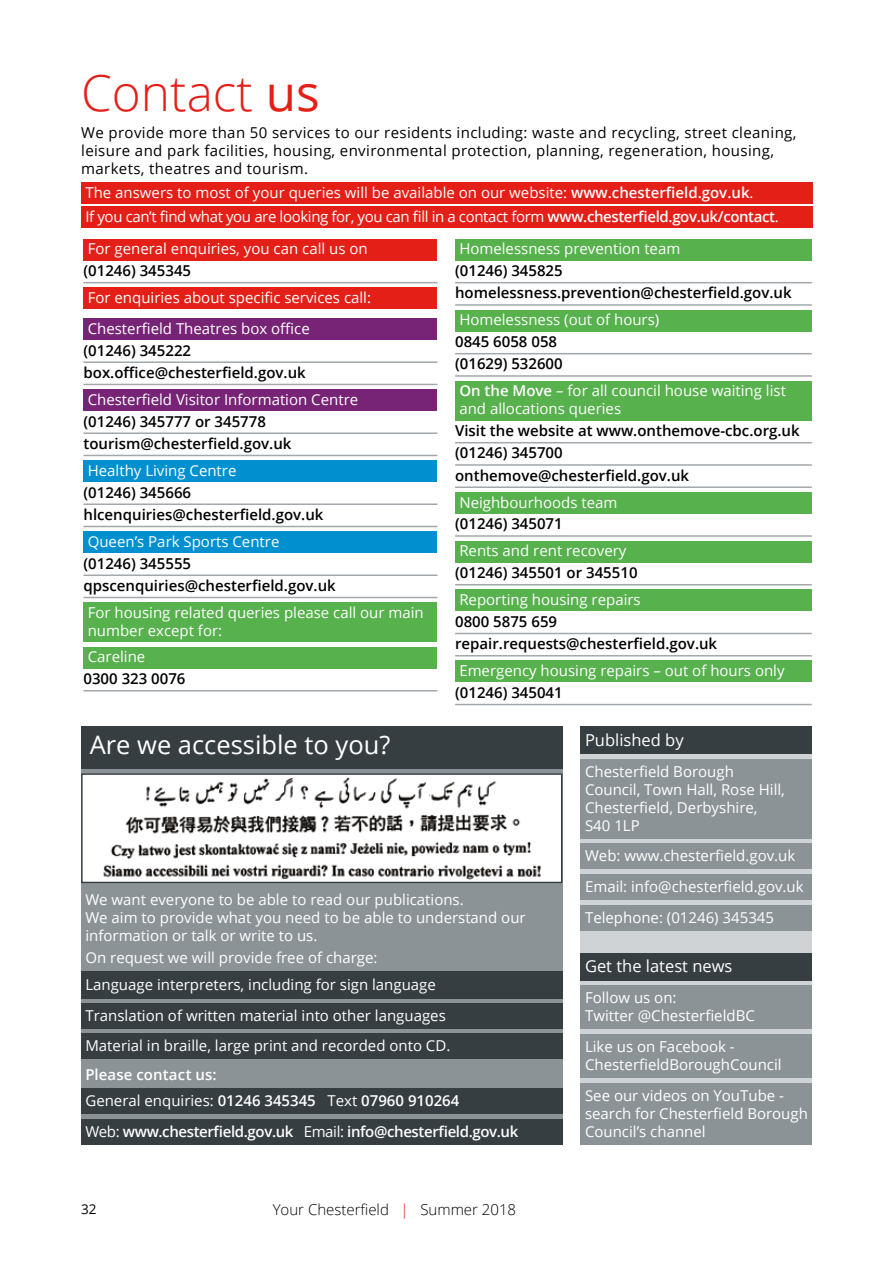
<style>
.page{position:relative;width:893px;height:1263px;background:#fff}
.page>*{position:absolute;margin:0;border:0;box-sizing:border-box;transform-origin:0 0}
.t1{font:300 49.5px "Open Sans";color:#e41f18}
.t2{font:25.5px "Open Sans";color:#fff}
.t3{font:16.5px "Open Sans";color:#fff}
.t4{font:15px/18px "Open Sans";color:#fff}
.t5{font:600 15px/22.2px "Open Sans";color:#000}
.t6{font:15px/18px "Open Sans";letter-spacing:.025em;color:#000}
.t7{font:600 15px/26.5px "Open Sans";color:#fff}
.t8{font:600 15px "Open Sans";letter-spacing:-.025em;color:#fff}
.t9{font:300 15px "Open Sans";color:#000}
.t10{font:13.5px "Open Sans";color:#000}
.s1{font-weight:400}
.s2{font-weight:600}
.s3{color:#e41f18}
</style>
<div class="page">
<div style="left:580px;top:737px;width:232px;height:370px;background:#cfd3d5"></div>
<div style="left:81px;top:756px;width:481px;height:380px;background:#8c9396"></div>
<div style="left:81px;top:182px;width:732px;height:22px;background:#e41f18"></div>
<div style="left:81px;top:206px;width:732px;height:22px;background:#e41f18"></div>
<div style="left:81px;top:726px;width:481px;height:43px;background:#373e42"></div>
<div style="left:81px;top:971px;width:481px;height:27px;background:#373e42"></div>
<div style="left:81px;top:1003px;width:481px;height:25px;background:#373e42"></div>
<div style="left:81px;top:1033px;width:481px;height:26px;background:#373e42"></div>
<div style="left:81px;top:1088px;width:481px;height:26px;background:#373e42"></div>
<div style="left:81px;top:1119px;width:481px;height:26px;background:#373e42"></div>
<div style="left:82px;top:774px;width:480px;height:108px;background:#fff"></div>
<img style="left:103px;top:778px;width:438px;height:102px">
<div style="left:81px;top:773px;width:481px;height:110px;border:1px solid #373e42"></div>
<div style="left:581px;top:727px;width:231px;height:27px;background:#373e42"></div>
<div style="left:581px;top:759px;width:231px;height:79px;background:#8c9396"></div>
<div style="left:581px;top:843px;width:231px;height:26px;background:#8c9396"></div>
<div style="left:581px;top:874px;width:231px;height:26px;background:#8c9396"></div>
<div style="left:581px;top:905px;width:231px;height:26px;background:#8c9396"></div>
<div style="left:581px;top:953px;width:231px;height:28px;background:#373e42"></div>
<div style="left:581px;top:985px;width:231px;height:26px;background:#8c9396"></div>
<div style="left:581px;top:1003px;width:231px;height:26px;background:#8c9396"></div>
<div style="left:581px;top:1034px;width:231px;height:44px;background:#8c9396"></div>
<div style="left:581px;top:1083px;width:231px;height:61px;background:#8c9396"></div>
<div style="left:83px;top:239px;width:354px;height:21px;background:#e41f18"></div>
<hr style="left:83px;top:282px;width:354px;height:1px;background:#a2a8ab">
<div style="left:83px;top:288px;width:354px;height:21px;background:#e41f18"></div>
<div style="left:83px;top:318px;width:354px;height:22px;background:#782476"></div>
<hr style="left:83px;top:361px;width:354px;height:2px;background:#a2a8ab">
<hr style="left:83px;top:384px;width:354px;height:1px;background:#a2a8ab">
<div style="left:83px;top:389px;width:354px;height:22px;background:#782476"></div>
<hr style="left:83px;top:432px;width:354px;height:2px;background:#a2a8ab">
<hr style="left:83px;top:455px;width:354px;height:1px;background:#a2a8ab">
<div style="left:83px;top:460px;width:354px;height:22px;background:#0090d0"></div>
<hr style="left:83px;top:503px;width:354px;height:2px;background:#a2a8ab">
<hr style="left:83px;top:526px;width:354px;height:1px;background:#a2a8ab">
<div style="left:83px;top:531px;width:354px;height:22px;background:#0090d0"></div>
<hr style="left:83px;top:574px;width:354px;height:2px;background:#a2a8ab">
<hr style="left:83px;top:597px;width:354px;height:1px;background:#a2a8ab">
<div style="left:83px;top:602px;width:354px;height:40px;background:#57b14d"></div>
<div style="left:83px;top:647px;width:354px;height:21px;background:#57b14d"></div>
<hr style="left:83px;top:690px;width:354px;height:1px;background:#a2a8ab">
<div style="left:455px;top:239px;width:357px;height:21px;background:#57b14d"></div>
<hr style="left:455px;top:282px;width:357px;height:1px;background:#a2a8ab">
<hr style="left:455px;top:304px;width:357px;height:2px;background:#a2a8ab">
<div style="left:455px;top:310px;width:357px;height:21px;background:#57b14d"></div>
<hr style="left:455px;top:353px;width:357px;height:1px;background:#a2a8ab">
<hr style="left:455px;top:375px;width:357px;height:2px;background:#a2a8ab">
<div style="left:455px;top:381px;width:357px;height:39px;background:#57b14d"></div>
<hr style="left:455px;top:442px;width:357px;height:1px;background:#a2a8ab">
<hr style="left:455px;top:464px;width:357px;height:2px;background:#a2a8ab">
<hr style="left:455px;top:486px;width:357px;height:2px;background:#a2a8ab">
<div style="left:455px;top:492px;width:357px;height:22px;background:#57b14d"></div>
<hr style="left:455px;top:535px;width:357px;height:2px;background:#a2a8ab">
<div style="left:455px;top:541px;width:357px;height:21px;background:#57b14d"></div>
<hr style="left:455px;top:584px;width:357px;height:1px;background:#a2a8ab">
<div style="left:455px;top:590px;width:357px;height:21px;background:#57b14d"></div>
<hr style="left:455px;top:633px;width:357px;height:1px;background:#a2a8ab">
<hr style="left:455px;top:655px;width:357px;height:1px;background:#a2a8ab">
<div style="left:455px;top:661px;width:357px;height:21px;background:#57b14d"></div>
<hr style="left:455px;top:704px;width:357px;height:1px;background:#a2a8ab">
<h1 class="t1" style="left:81px;top:59px;width:240px">Contact <span class="s1">us</span></h1>
<p class="t6" style="left:81px;top:123px;width:717px">We provide more than 50 services to our residents including: waste and recycling, street cleaning, leisure and park facilities, housing, environmental protection, planning, regeneration, housing, markets, theatres and tourism.</p>
<p class="t4" style="left:85px;top:180px;width:695px;line-height:24px">The answers to most of your queries will be available on our website: <span class="s2">www.chesterfield.gov.uk</span>.<br>If you can’t find what you are looking for, you can fill in a contact form <span class="s2">www.chesterfield.gov.uk/contact</span>.</p>
<p class="t4" style="left:88px;top:240px;width:281px">For general enquiries, you can call us on</p>
<p class="t5" style="left:83px;top:259px;width:109px">(01246) 345345</p>
<p class="t4" style="left:88px;top:282px;width:285px;line-height:30.8px">For enquiries about specific services call:<br>Chesterfield Theatres box office</p>
<p class="t5" style="left:83px;top:339px;width:224px">(01246) 345222 box.office@chesterfield.gov.uk</p>
<p class="t4" style="left:88px;top:390px;width:272px">Chesterfield Visitor Information Centre</p>
<p class="t5" style="left:83px;top:410px;width:209px">(01246) 345777 or 345778 tourism@chesterfield.gov.uk</p>
<p class="t4" style="left:88px;top:461px;width:150px">Healthy Living Centre</p>
<p class="t5" style="left:83px;top:481px;width:241px">(01246) 345666 hlcenquiries@chesterfield.gov.uk</p>
<p class="t4" style="left:88px;top:532px;width:193px">Queen’s Park Sports Centre</p>
<p class="t5" style="left:83px;top:552px;width:254px">(01246) 345555 qpscenquiries@chesterfield.gov.uk</p>
<p class="t4" style="left:88px;top:603px;width:338px">For housing related queries please call our main number except for:</p>
<p class="t4" style="left:88px;top:648px;width:59px">Careline</p>
<p class="t5" style="left:83px;top:667px;width:104px">0300 323 0076</p>
<p class="t4" style="left:459px;top:240px;width:222px">Homelessness prevention team</p>
<p class="t5" style="left:455px;top:259px;width:338px">(01246) 345825 homelessness.prevention@chesterfield.gov.uk</p>
<p class="t4" style="left:459px;top:311px;width:201px">Homelessness (out of hours)</p>
<p class="t5" style="left:455px;top:330px;width:109px">0845 6058 058 (01629) 532600</p>
<p class="t4" style="left:459px;top:382px;width:328px"><span class="s2">On the Move</span> – for all council house waiting list and allocations queries</p>
<p class="t5" style="left:455px;top:419px;width:346px">Visit the website at www.onthemove-cbc.org.uk (01246) 345700 onthemove@chesterfield.gov.uk</p>
<p class="t4" style="left:459px;top:493px;width:160px">Neighbourhoods team</p>
<p class="t5" style="left:455px;top:513px;width:109px">(01246) 345071</p>
<p class="t4" style="left:459px;top:542px;width:169px">Rents and rent recovery</p>
<p class="t5" style="left:455px;top:561px;width:184px">(01246) 345501 or 345510</p>
<p class="t4" style="left:459px;top:590px;width:183px">Reporting housing repairs</p>
<p class="t5" style="left:455px;top:610px;width:264px">0800 5875 659 repair.requests@chesterfield.gov.uk</p>
<p class="t4" style="left:459px;top:661px;width:327px">Emergency housing repairs – out of hours only</p>
<p class="t5" style="left:455px;top:681px;width:109px">(01246) 345041</p>
<h2 class="t2" style="left:90px;top:727px;width:302px">Are we accessible to you?</h2>
<p class="t4" style="left:85px;top:890px;width:442px">We want everyone to be able to read our publications.<br>We aim to provide what you need to be able to understand our information or talk or write to us.</p>
<p class="t4" style="left:85px;top:944px;width:352px;line-height:26.5px">On request we will provide free of charge:<br>Language interpreters, including for sign language</p>
<p class="t4" style="left:85px;top:999px;width:366px;line-height:30.8px">Translation of written material into other languages<br>Material in braille, large print and recorded onto CD.</p>
<p class="t7" style="left:85px;top:1061px;width:375px">Please contact us:<br><span class="s1">General enquiries:</span> 01246 345345 <span class="s1">Text</span> 07960 910264</p>
<p class="t8" style="left:85px;top:1121px;width:434px"><span class="s1">Web:</span> www.chesterfield.gov.uk <span class="s1">Email:</span> info@chesterfield.gov.uk</p>
<p class="t10" style="left:81px;top:1199px;width:17px">32</p>
<p class="t9" style="left:273px;top:1199px;width:245px">Your Chesterfield <span class="s3">|</span> Summer 2018</p>
<p class="t3" style="left:585px;top:728px;width:100px">Published by</p>
<p class="t4" style="left:585px;top:762px;width:201px">Chesterfield Borough<br>Council, Town Hall, Rose Hill,<br>Chesterfield, Derbyshire,<br>S40 1LP</p>
<p class="t4" style="left:585px;top:840px;width:220px;line-height:30.8px">Web: www.chesterfield.gov.uk<br>Email: info@chesterfield.gov.uk<br>Telephone: (01246) 345345</p>
<p class="t3" style="left:585px;top:955px;width:149px">Get the latest news</p>
<p class="t4" style="left:585px;top:988px;width:171px">Follow us on:<br>Twitter @ChesterfieldBC</p>
<p class="t4" style="left:585px;top:1037px;width:198px">Like us on Facebook -<br>ChesterfieldBoroughCouncil</p>
<p class="t4" style="left:585px;top:1086px;width:224px">See our videos on YouTube - search for Chesterfield Borough<br>Council’s channel</p>
</div>
